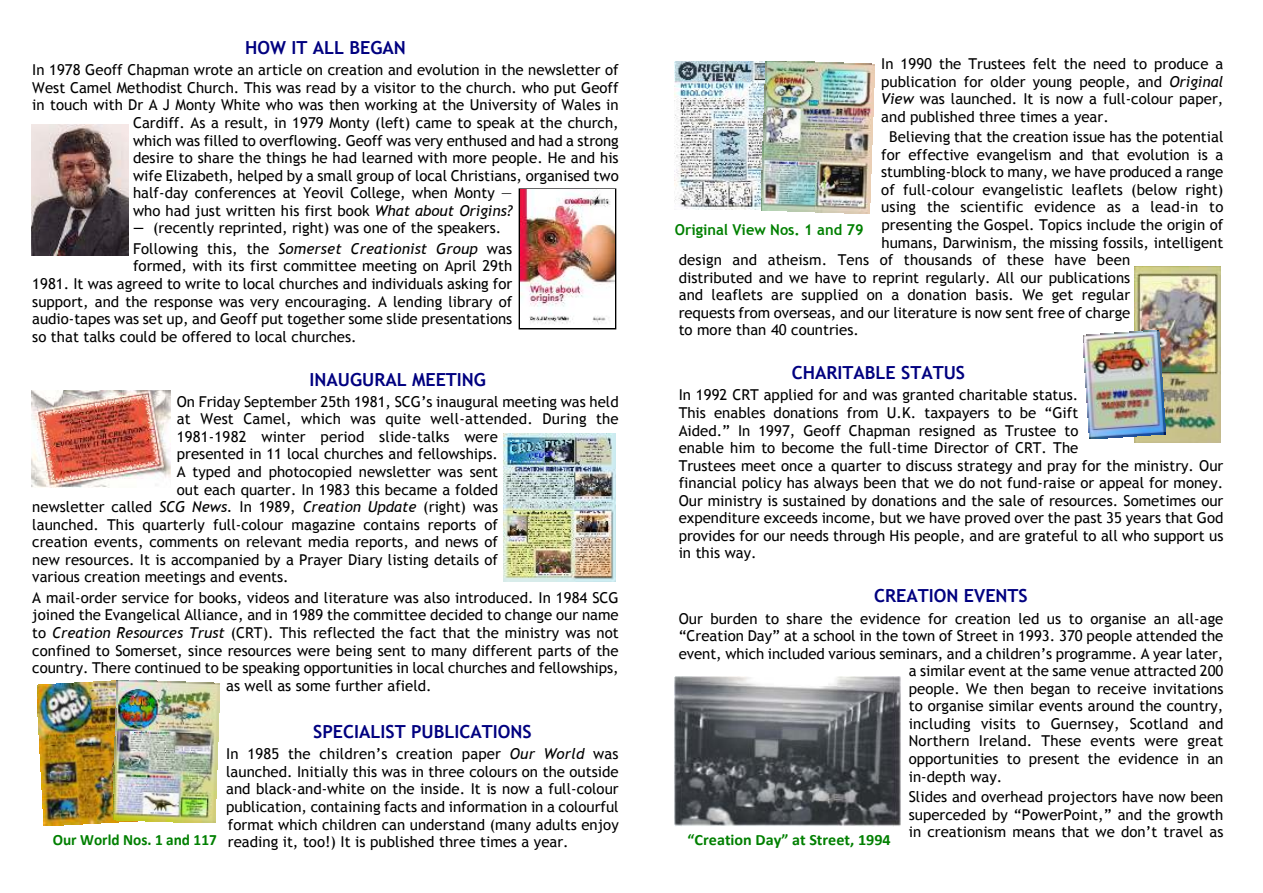
<style>
.page{position:relative;width:1263px;height:893px;background:#fff}
.page>*{position:absolute;margin:0;border:0;box-sizing:border-box;transform-origin:0 0}
.t1{font:700 18px "Trebuchet MS";color:#000080}
.t2{font:700 15.75px "Calibri";color:#008000}
.t3{font:15px/17.5px "Trebuchet MS";color:#000;text-align:justify}
.t4{font:700 15px "Trebuchet MS";color:#008000}
.s1{font-style:italic}
</style>
<div class="page">
<img style="left:675px;top:676px;width:226px;height:151px">
<img style="left:31px;top:124px;width:97px;height:132px">
<img style="left:37px;top:680px;width:76px;height:145px">
<img style="left:113px;top:680px;width:106px;height:143px">
<div style="left:519px;top:188px;width:97px;height:141px;border:2px solid #000"></div>
<img style="left:521px;top:190px;width:93px;height:138px">
<img style="left:1135px;top:267px;width:85px;height:176px">
<img style="left:1083px;top:330px;width:82px;height:109px">
<img style="left:674px;top:61px;width:87px;height:149px">
<img style="left:761px;top:61px;width:113px;height:152px">
<img style="left:504px;top:434px;width:111px;height:147px">
<img style="left:32px;top:391px;width:139px;height:97px">
<p class="t1" style="left:245px;top:41px;width:162px">HOW IT ALL BEGAN</p>
<p class="t3" style="left:32px;top:63px;width:588px">In 1978 Geoff Chapman wrote an article on creation and evolution in the newsletter of</p>
<p class="t3" style="left:32px;top:80px;width:588px">West Camel Methodist Church. This was read by a visitor to the church. who put Geoff</p>
<p class="t3" style="left:32px;top:98px;width:588px">in touch with Dr A J Monty White who was then working at the University of Wales in</p>
<p class="t3" style="left:133px;top:115px;width:487px">Cardiff. As a result, in 1979 Monty (left) came to speak at the church,</p>
<p class="t3" style="left:133px;top:133px;width:487px">which was filled to overflowing. Geoff was very enthused and had a strong</p>
<p class="t3" style="left:133px;top:150px;width:487px">desire to share the things he had learned with more people. He and his</p>
<p class="t3" style="left:133px;top:168px;width:487px">wife Elizabeth, helped by a small group of local Christians, organised two</p>
<p class="t3" style="left:133px;top:185px;width:381px">half-day conferences at Yeovil College, when Monty —</p>
<p class="t3" style="left:133px;top:203px;width:381px">who had just written his first book <span class="s1">What about Origins?</span></p>
<p class="t3" style="left:133px;top:219px;width:381px;line-height:20.5px"><span class="s1">—</span> (recently reprinted, right) was one of the speakers.<br>Following this, the <span class="s1">Somerset Creationist Group</span> was</p>
<p class="t3" style="left:32px;top:259px;width:481px;text-indent:101px">formed, with its first committee meeting on April 29th 1981. It was agreed to write to local churches and individuals asking for support, and the response was very encouraging. A lending library of audio-tapes was set up, and Geoff put together some slide presentations so that talks could be offered to local churches.</p>
<p class="t1" style="left:310px;top:372px;width:178px">INAUGURAL MEETING</p>
<p class="t3" style="left:177px;top:394px;width:443px">On Friday September 25th 1981, SCG’s inaugural meeting was held</p>
<p class="t3" style="left:177px;top:412px;width:443px">at West Camel, which was quite well-attended. During the</p>
<p class="t3" style="left:177px;top:429px;width:323px">1981-1982 winter period slide-talks were</p>
<p class="t3" style="left:177px;top:447px;width:323px">presented in 11 local churches and fellowships.</p>
<p class="t3" style="left:177px;top:464px;width:323px">A typed and photocopied newsletter was sent</p>
<p class="t3" style="left:177px;top:482px;width:323px">out each quarter. In 1983 this became a folded</p>
<p class="t3" style="left:32px;top:499px;width:467px">newsletter called <span class="s1">SCG News.</span> In 1989, <span class="s1">Creation Update</span> (right) was</p>
<p class="t3" style="left:32px;top:517px;width:467px">launched. This quarterly full-colour magazine contains reports of</p>
<p class="t3" style="left:32px;top:534px;width:467px">creation events, comments on relevant media reports, and news of</p>
<p class="t3" style="left:32px;top:552px;width:467px">new resources. It is accompanied by a Prayer Diary listing details of</p>
<p class="t3" style="left:32px;top:570px;width:258px">various creation meetings and events.</p>
<p class="t3" style="left:32px;top:590px;width:588px;text-align:center">A mail-order service for books, videos and literature was also introduced. In 1984 SCG joined the Evangelical Alliance, and in 1989 the committee decided to change our name to <span class="s1">Creation Resources Trust</span> (CRT). This reflected the fact that the ministry was not confined to Somerset, since resources were being sent to many different parts of the country. There continued to be speaking opportunities in local churches and fellowships, as well as some further afield.</p>
<p class="t1" style="left:313px;top:725px;width:220px">SPECIALIST PUBLICATIONS</p>
<p class="t3" style="left:226px;top:747px;width:394px">In 1985 the children’s creation paper <span class="s1">Our World</span> was launched. Initially this was in three colours on the outside and black-and-white on the inside. It is now a full-colour publication, containing facts and information in a colourful format which children can understand (many adults enjoy reading it, too!) It is published three times a year.</p>
<p class="t3" style="left:881px;top:56px;width:344px">In 1990 the Trustees felt the need to produce a publication for older young people, and <span class="s1">Original View</span> was launched. It is now a full-colour paper, and published three times a year.</p>
<p class="t3" style="left:889px;top:129px;width:336px">Believing that the creation issue has the potential</p>
<p class="t3" style="left:881px;top:147px;width:344px">for effective evangelism and that evolution is a</p>
<p class="t3" style="left:881px;top:165px;width:344px">stumbling-block to many, we have produced a range</p>
<p class="t3" style="left:881px;top:182px;width:344px">of full-colour evangelistic leaflets (below right)</p>
<p class="t3" style="left:881px;top:200px;width:344px">using the scientific evidence as a lead-in to</p>
<p class="t3" style="left:881px;top:217px;width:343px">presenting the Gospel. Topics include the origin of</p>
<p class="t3" style="left:881px;top:235px;width:343px">humans, Darwinism, the missing fossils, intelligent</p>
<p class="t3" style="left:679px;top:252px;width:453px">design and atheism. Tens of thousands of these have been</p>
<p class="t3" style="left:679px;top:270px;width:453px">distributed and we have to reprint regularly. All our publications</p>
<p class="t3" style="left:679px;top:287px;width:453px">and leaflets are supplied on a donation basis. We get regular</p>
<p class="t3" style="left:679px;top:305px;width:453px">requests from overseas, and our literature is now sent free of charge</p>
<p class="t3" style="left:679px;top:322px;width:182px">to more than 40 countries.</p>
<p class="t1" style="left:792px;top:366px;width:175px">CHARITABLE STATUS</p>
<p class="t3" style="left:679px;top:388px;width:546px;text-align:left">In 1992 CRT applied for and was granted charitable status.<br>This enables donations from U.K. taxpayers to be “Gift<br>Aided.” In 1997, Geoff Chapman resigned as Trustee to<br>enable him to become the full-time Director of CRT. The<br>Trustees meet once a quarter to discuss strategy and pray for the ministry. Our financial policy has always been that we do not fund-raise or appeal for money.<br>Our ministry is sustained by donations and the sale of resources. Sometimes our expenditure exceeds income, but we have proved over the past 35 years that God provides for our needs through His people, and are grateful to all who support us in this way.</p>
<p class="t1" style="left:874px;top:589px;width:155px">CREATION EVENTS</p>
<p class="t3" style="left:679px;top:611px;width:546px">Our burden to share the evidence for creation led us to organise an all-age</p>
<p class="t3" style="left:679px;top:628px;width:546px">“Creation Day” at a school in the town of Street in 1993. 370 people attended the</p>
<p class="t3" style="left:679px;top:646px;width:546px">event, which included various seminars, and a children’s programme. A year later,</p>
<p class="t3" style="left:909px;top:663px;width:316px">a similar event at the same venue attracted 200</p>
<p class="t3" style="left:909px;top:681px;width:316px">people. We then began to receive invitations</p>
<p class="t3" style="left:909px;top:699px;width:316px">to organise similar events around the country,</p>
<p class="t3" style="left:909px;top:716px;width:316px">including visits to Guernsey, Scotland and</p>
<p class="t3" style="left:909px;top:734px;width:316px">Northern Ireland. These events were great</p>
<p class="t3" style="left:909px;top:751px;width:316px">opportunities to present the evidence in an</p>
<p class="t3" style="left:909px;top:769px;width:95px">in-depth way.</p>
<p class="t3" style="left:909px;top:789px;width:316px">Slides and overhead projectors have now been superceded by “PowerPoint,” and the growth in creationism means that we don’t travel as</p>
<p class="t4" style="left:675px;top:224px;width:190px">Original View Nos. 1 and 79</p>
<p class="t2" style="left:53px;top:833px;width:166px">Our World Nos. 1 and 117</p>
<p class="t2" style="left:688px;top:833px;width:205px">“Creation Day” at Street, 1994</p>
</div>
